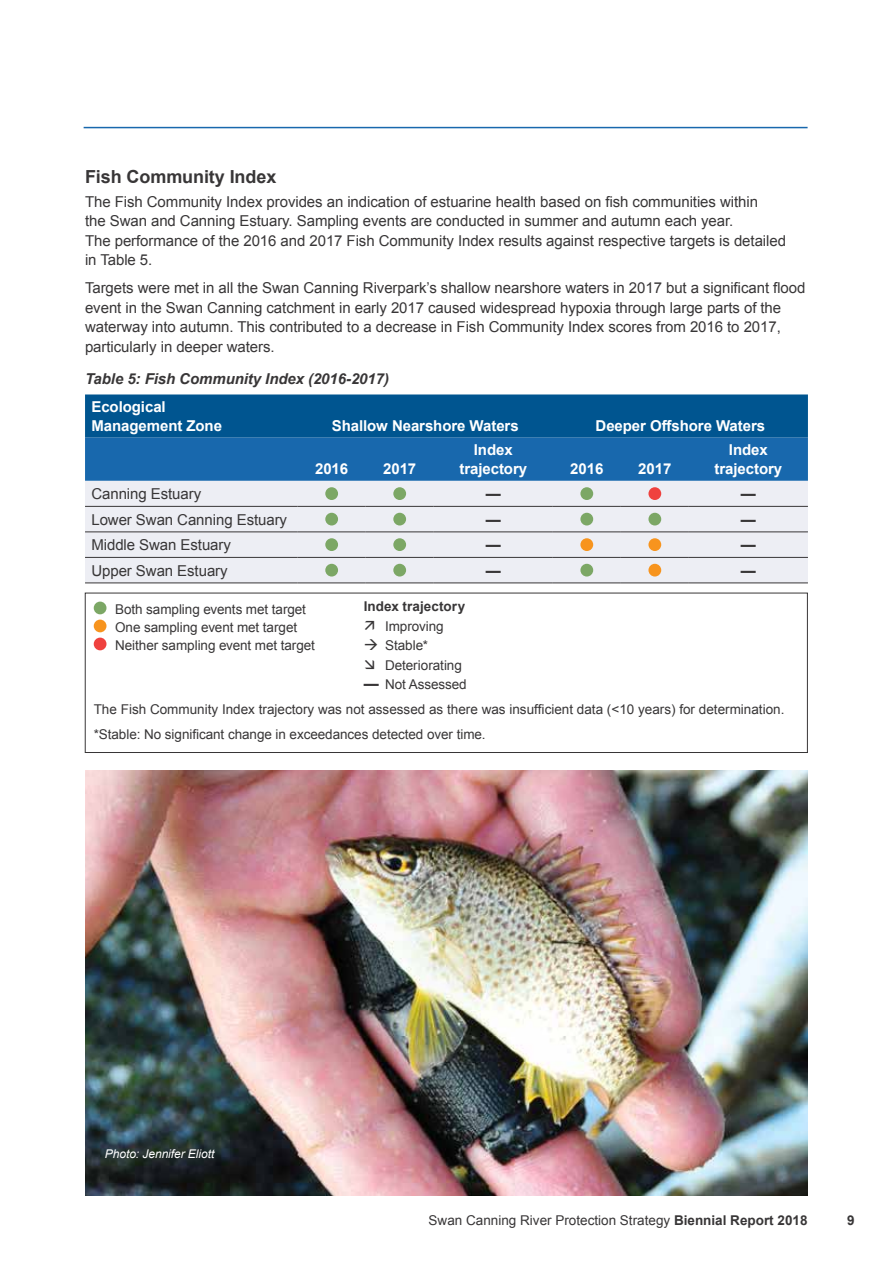
<style>
.page{position:relative;width:893px;height:1263px;background:#fff}
.page>*{position:absolute;margin:0;border:0;box-sizing:border-box;transform-origin:0 0}
.t1{font:700 18px "Arial";letter-spacing:-.005em;color:#383637}
.t2{font:15px/19.5px "Arial";letter-spacing:-.005em;color:#383637}
.t3{font:700 15px/19.5px "Arial";letter-spacing:-.005em;color:#fff;text-align:center}
.t4{font:italic 700 15px "Arial";letter-spacing:-.005em;color:#383637}
.t5{font:700 15px "Arial";color:#383637}
.t6{font:13.5px "Arial";color:#383637}
.t7{font:700 13.5px "Arial";letter-spacing:.005em;color:#383637}
.Notes{font:italic 12px "Arial";letter-spacing:-.005em;color:#fff}
.s1{font-weight:700;font-size:15px}
.s2{font-weight:700}
</style>
<div class="page">
<hr style="left:84px;top:127px;width:724px;height:1px;background:#1868ad">
<svg style="left:85px;top:394px;width:723px;height:87px;background:#0e609f"></svg>
<div style="left:85px;top:481px;width:723px;height:102px;background:#edeef4"></div>
<hr style="left:298px;top:506px;width:68px;height:1px;background:#383637">
<hr style="left:366px;top:506px;width:68px;height:1px;background:#383637">
<hr style="left:553px;top:506px;width:68px;height:1px;background:#383637">
<hr style="left:621px;top:506px;width:68px;height:1px;background:#383637">
<hr style="left:298px;top:532px;width:68px;height:1px;background:#383637">
<hr style="left:366px;top:532px;width:68px;height:1px;background:#383637">
<hr style="left:553px;top:532px;width:68px;height:1px;background:#383637">
<hr style="left:621px;top:532px;width:68px;height:1px;background:#383637">
<hr style="left:298px;top:557px;width:68px;height:1px;background:#383637">
<hr style="left:366px;top:557px;width:68px;height:1px;background:#383637">
<hr style="left:553px;top:557px;width:68px;height:1px;background:#383637">
<hr style="left:621px;top:557px;width:68px;height:1px;background:#383637">
<hr style="left:298px;top:583px;width:68px;height:1px;background:#383637">
<hr style="left:366px;top:583px;width:68px;height:1px;background:#383637">
<hr style="left:553px;top:583px;width:68px;height:1px;background:#383637">
<hr style="left:621px;top:583px;width:68px;height:1px;background:#383637">
<hr style="left:85px;top:506px;width:213px;height:1px;background:#383637">
<hr style="left:85px;top:532px;width:213px;height:1px;background:#383637">
<hr style="left:85px;top:557px;width:213px;height:1px;background:#383637">
<hr style="left:85px;top:583px;width:213px;height:1px;background:#383637">
<hr style="left:434px;top:506px;width:119px;height:1px;background:#383637">
<hr style="left:689px;top:506px;width:119px;height:1px;background:#383637">
<hr style="left:434px;top:532px;width:119px;height:1px;background:#383637">
<hr style="left:689px;top:532px;width:119px;height:1px;background:#383637">
<hr style="left:689px;top:557px;width:119px;height:1px;background:#383637">
<hr style="left:434px;top:583px;width:119px;height:1px;background:#383637">
<hr style="left:689px;top:583px;width:119px;height:1px;background:#383637">
<hr style="left:434px;top:557px;width:119px;height:1px;background:#383637">
<div style="left:325px;top:487px;width:13px;height:13px;background:#7ca765;border-radius:50%"></div>
<div style="left:393px;top:487px;width:13px;height:13px;background:#7ca765;border-radius:50%"></div>
<div style="left:580px;top:487px;width:13px;height:13px;background:#7ca765;border-radius:50%"></div>
<div style="left:648px;top:487px;width:13px;height:13px;background:#ef413e;border-radius:50%"></div>
<div style="left:325px;top:513px;width:13px;height:12px;background:#7ca765;border-radius:50%"></div>
<div style="left:393px;top:513px;width:13px;height:12px;background:#7ca765;border-radius:50%"></div>
<div style="left:580px;top:513px;width:13px;height:12px;background:#7ca765;border-radius:50%"></div>
<div style="left:648px;top:513px;width:13px;height:12px;background:#7ca765;border-radius:50%"></div>
<div style="left:325px;top:538px;width:13px;height:13px;background:#7ca765;border-radius:50%"></div>
<div style="left:393px;top:538px;width:13px;height:13px;background:#7ca765;border-radius:50%"></div>
<div style="left:580px;top:538px;width:13px;height:13px;background:#f7941e;border-radius:50%"></div>
<div style="left:648px;top:538px;width:13px;height:13px;background:#f7941e;border-radius:50%"></div>
<div style="left:325px;top:564px;width:13px;height:12px;background:#7ca765;border-radius:50%"></div>
<div style="left:393px;top:564px;width:13px;height:12px;background:#7ca765;border-radius:50%"></div>
<div style="left:580px;top:564px;width:13px;height:12px;background:#7ca765;border-radius:50%"></div>
<div style="left:648px;top:564px;width:13px;height:12px;background:#f7941e;border-radius:50%"></div>
<div style="left:85px;top:593px;width:723px;height:160px;border:1px solid #383637"></div>
<div style="left:94px;top:602px;width:12px;height:12px;background:#7ca765;border-radius:50%"></div>
<div style="left:94px;top:620px;width:12px;height:12px;background:#f7941e;border-radius:50%"></div>
<div style="left:94px;top:638px;width:12px;height:12px;background:#ef413e;border-radius:50%"></div>
<img style="left:85px;top:770px;width:723px;height:425px">
<h2 class="t1" style="left:85px;top:165px;width:193px">Fish Community Index</h2>
<p class="t2" style="left:85px;top:192px;width:702px">The Fish Community Index provides an indication of estuarine health based on fish communities within<br>the Swan and Canning Estuary. Sampling events are conducted in summer and autumn each year.<br>The performance of the 2016 and 2017 Fish Community Index results against respective targets is detailed in Table 5.</p>
<p class="t2" style="left:85px;top:279px;width:722px">Targets were met in all the Swan Canning Riverpark’s shallow nearshore waters in 2017 but a significant flood event in the Swan Canning catchment in early 2017 caused widespread hypoxia through large parts of the waterway into autumn. This contributed to a decrease in Fish Community Index scores from 2016 to 2017, particularly in deeper waters.</p>
<h3 class="t4" style="left:85px;top:369px;width:306px">Table 5: Fish Community Index (2016-2017)</h3>
<p class="t3" style="left:91px;top:397px;width:132px;text-align:left">Ecological<br>Management Zone</p>
<p class="t3" style="left:332px;top:417px;width:188px">Shallow Nearshore Waters</p>
<p class="t3" style="left:596px;top:417px;width:171px">Deeper Offshore Waters</p>
<p class="t3" style="left:315px;top:460px;width:35px">2016</p>
<p class="t3" style="left:383px;top:460px;width:35px">2017</p>
<p class="t3" style="left:459px;top:440px;width:69px">Index trajectory</p>
<p class="t3" style="left:715px;top:440px;width:69px">Index trajectory</p>
<p class="t3" style="left:570px;top:460px;width:35px">2016</p>
<p class="t3" style="left:638px;top:460px;width:35px">2017</p>
<p class="t2" style="left:91px;top:484px;width:111px">Canning Estuary</p>
<p class="t5" style="left:486px;top:484px;width:16px">—</p>
<p class="t5" style="left:741px;top:484px;width:16px">—</p>
<p class="t2" style="left:91px;top:510px;width:197px">Lower Swan Canning Estuary</p>
<p class="t5" style="left:486px;top:509px;width:16px">—</p>
<p class="t5" style="left:741px;top:509px;width:16px">—</p>
<p class="t2" style="left:91px;top:535px;width:141px">Middle Swan Estuary</p>
<p class="t5" style="left:486px;top:535px;width:16px">—</p>
<p class="t5" style="left:741px;top:535px;width:16px">—</p>
<p class="t2" style="left:91px;top:561px;width:138px">Upper Swan Estuary</p>
<p class="t5" style="left:486px;top:560px;width:16px">—</p>
<p class="t5" style="left:741px;top:560px;width:16px">—</p>
<p class="t6" style="left:115px;top:601px;width:193px">Both sampling events met target</p>
<p class="t6" style="left:115px;top:619px;width:184px">One sampling event met target</p>
<p class="t6" style="left:115px;top:637px;width:202px">Neither sampling event met target</p>
<p class="t7" style="left:364px;top:598px;width:103px">Index trajectory</p>
<p class="t6" style="left:385px;top:617px;width:60px">Improving</p>
<p class="t6" style="left:364px;top:637px;width:66px">→ Stable*</p>
<p class="t6" style="left:385px;top:656px;width:78px">Deteriorating</p>
<p class="t6" style="left:364px;top:676px;width:105px"><span class="s1">—</span> Not Assessed</p>
<p class="t6" style="left:94px;top:701px;width:692px">The Fish Community Index trajectory was not assessed as there was insufficient data (&lt;10 years) for determination.</p>
<p class="t6" style="left:94px;top:726px;width:393px">*Stable: No significant change in exceedances detected over time.</p>
<p class="Notes" style="left:105px;top:1146px;width:111px">Photo: Jennifer Eliott</p>
<p class="t6" style="left:429px;top:1212px;width:380px">Swan Canning River Protection Strategy <span class="s2">Biennial Report 2018</span></p>
<p class="t7" style="left:847px;top:1212px;width:9px">9</p>
</div>
